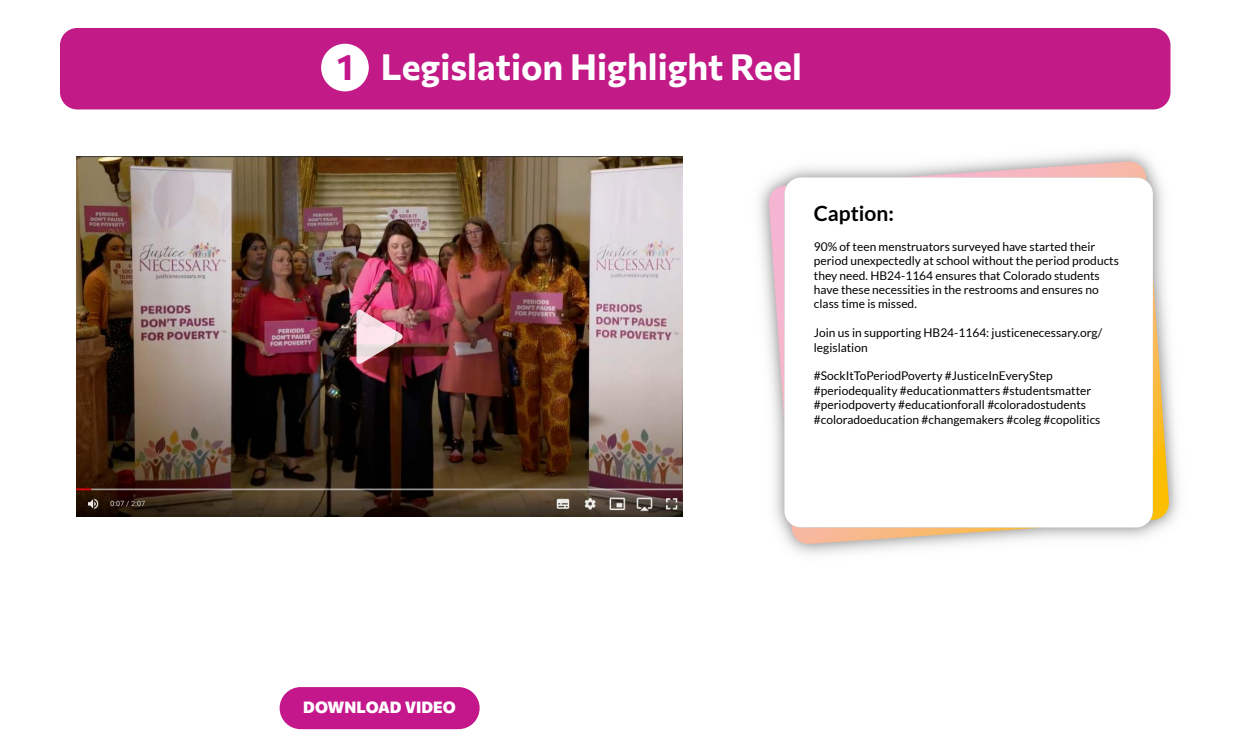
<style>
.page{position:relative;width:1250px;height:750px;background:#fff}
.page>*{position:absolute;margin:0;border:0;box-sizing:border-box;transform-origin:0 0}
.t1{font:700 36px "Commissioner";color:#fff}
.t2{font:700 21px "Lato";color:#000}
.t3{font:800 16px "Commissioner";color:#fff}
.t4{font:12px/14.4px "Lato";color:#000}
.s1{color:#c4178c}
</style>
<div class="page">
<img style="left:76px;top:157px;width:606px;height:359px">
<div style="left:60px;top:28px;width:1110px;height:81px;background:#c21a87;border-radius:17px"></div>
<div style="left:280px;top:687px;width:200px;height:42px;background:#c4178c;border-radius:21px"></div>
<div style="left:321px;top:44px;width:48px;height:47px;background:#fff;border-radius:50%"></div>
<svg style="left:357px;top:309px;width:46px;height:56px;background:#c4949c"></svg>
<img style="left:759px;top:152px;width:420px;height:402px">
<svg style="left:1153px;top:273px;width:17px;height:247px;background:#eacc80"></svg>
<svg style="left:901px;top:161px;width:245px;height:16px;background:#e9cac9"></svg>
<svg style="left:791px;top:527px;width:253px;height:18px;background:#e8cbb2"></svg>
<svg style="left:768px;top:185px;width:16px;height:239px;background:#e8c9d6"></svg>
<svg style="left:784px;top:177px;width:369px;height:350px"></svg>
<h1 class="t1" style="left:337px;top:37px;width:466px"><span class="s1">1</span> Legislation Highlight Reel</h1>
<h2 class="t2" style="left:814px;top:202px;width:82px">Caption:</h2>
<p class="t4" style="left:814px;top:239px;width:307px">90% of teen menstruators surveyed have started their period unexpectedly at school without the period products they need. HB24-1164 ensures that Colorado students have these necessities in the restrooms and ensures no class time is missed.</p>
<p class="t4" style="left:814px;top:326px;width:290px">Join us in supporting HB24-1164: justicenecessary.org/ legislation</p>
<p class="t4" style="left:814px;top:369px;width:288px">#SockItToPeriodPoverty #JusticeInEveryStep #periodequality #educationmatters #studentsmatter #periodpoverty #educationforall #coloradostudents #coloradoeducation #changemakers #coleg #copolitics</p>
<h3 class="t3" style="left:303px;top:694px;width:154px">DOWNLOAD VIDEO</h3>
</div>
